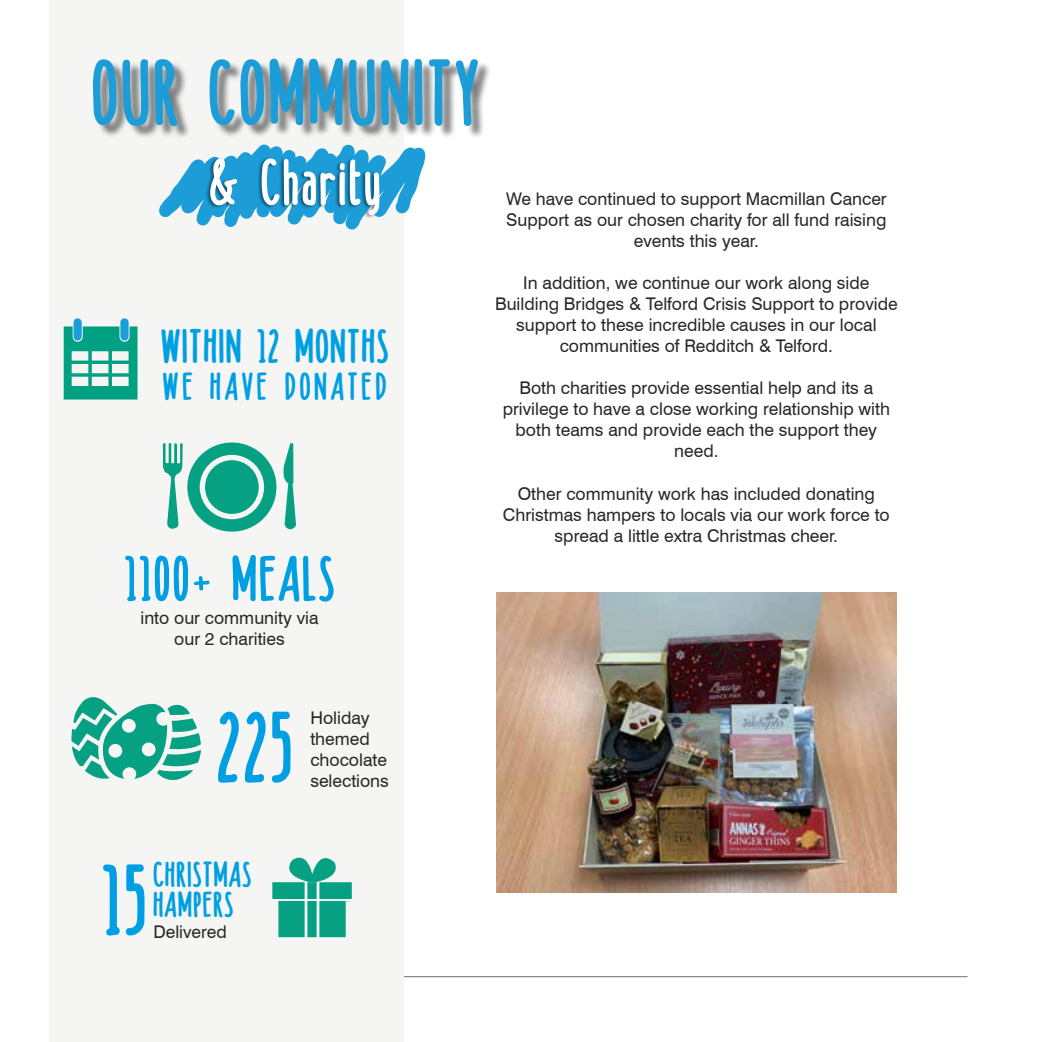
<style>
.page{position:relative;width:1042px;height:1042px;background:#fff}
.page>*{position:absolute;margin:0;border:0;box-sizing:border-box;transform-origin:0 0}
.t1{font:101.67px "Doodge";color:#009fe3}
.t2{font:94.15px "Doodge";letter-spacing:.04em;color:#1d9dd8}
.t3{font:67.02px "Doodge";letter-spacing:.04em;color:#fff}
.t4{font:64.92px "Doodge";letter-spacing:.04em;color:#009fe3}
.t5{font:48.48px "Doodge";letter-spacing:.04em;color:#009fe3}
.t6{font:39.38px "Doodge";letter-spacing:.1em;color:#009fe3}
.t7{font:36.23px/30.4px "Doodge";letter-spacing:.04em;color:#009fe3}
.t8{font:17.5px/21px "Swiss 721 BT";color:#282827;text-align:center}
</style>
<div class="page">
<hr style="left:118px;top:976px;width:849px;height:1px;background:#706f6f">
<div style="left:50px;top:0;width:354px;height:1042px;background:#f5f5f4"></div>
<div style="left:95px;top:60px;width:397px;height:79px;background:#000;opacity:.5"></div>
<svg style="left:49px;top:96px;width:382px;height:946px"></svg>
<div style="left:205px;top:157px;width:174px;height:61px;background:#000;opacity:.45"></div>
<img style="left:496px;top:592px;width:400px;height:300px">
<svg style="left:163px;top:442px;width:133px;height:89px"></svg>
<svg style="left:71px;top:691px;width:130px;height:93px"></svg>
<svg style="left:272px;top:846px;width:80px;height:91px"></svg>
<div style="left:319px;top:901px;width:27px;height:36px;background:#05a182"></div>
<svg style="left:64px;top:326px;width:73px;height:73px"></svg>
<div style="left:74px;top:318px;width:8px;height:22px;background:#1a9dd9;border-radius:4px"></div>
<div style="left:120px;top:318px;width:9px;height:22px;background:#1a9dd9;border-radius:4px"></div>
<h2 class="t2" style="left:92px;top:47px;width:388px">OUR COMMUNITY</h2>
<h3 class="t3" style="left:210px;top:150px;width:172px">&amp; Charity</h3>
<h3 class="t5" style="left:161px;top:323px;width:229px">WITHIN 12 MONTHS</h3>
<h3 class="t6" style="left:163px;top:367px;width:226px">WE HAVE DONATED</h3>
<h3 class="t4" style="left:125px;top:547px;width:211px">1100+ MEALS</h3>
<p class="t8" style="left:140px;top:607px;width:180px">into our community via our 2 charities</p>
<p class="t8" style="left:506px;top:189px;width:382px">We have continued to support Macmillan Cancer<br>Support as our chosen charity for all fund raising events this year.</p>
<p class="t8" style="left:495px;top:273px;width:404px">In addition, we continue our work along side Building Bridges &amp; Telford Crisis Support to provide support to these incredible causes in our local communities of Redditch &amp; Telford.</p>
<p class="t8" style="left:503px;top:378px;width:389px">Both charities provide essential help and its a privilege to have a close working relationship with both teams and provide each the support they need.</p>
<p class="t8" style="left:503px;top:483px;width:388px">Other community work has included donating<br>Christmas hampers to locals via our work force to spread a little extra Christmas cheer.</p>
<h1 class="t1" style="left:217px;top:698px;width:76px">225</h1>
<p class="t8" style="left:310px;top:707px;width:80px;text-align:left">Holiday themed chocolate selections</p>
<h1 class="t1" style="left:102px;top:851px;width:45px">15</h1>
<h3 class="t7" style="left:153px;top:859px;width:99px">CHRISTMAS<br>HAMPERS</h3>
<p class="t8" style="left:153px;top:921px;width:75px">Delivered</p>
</div>
